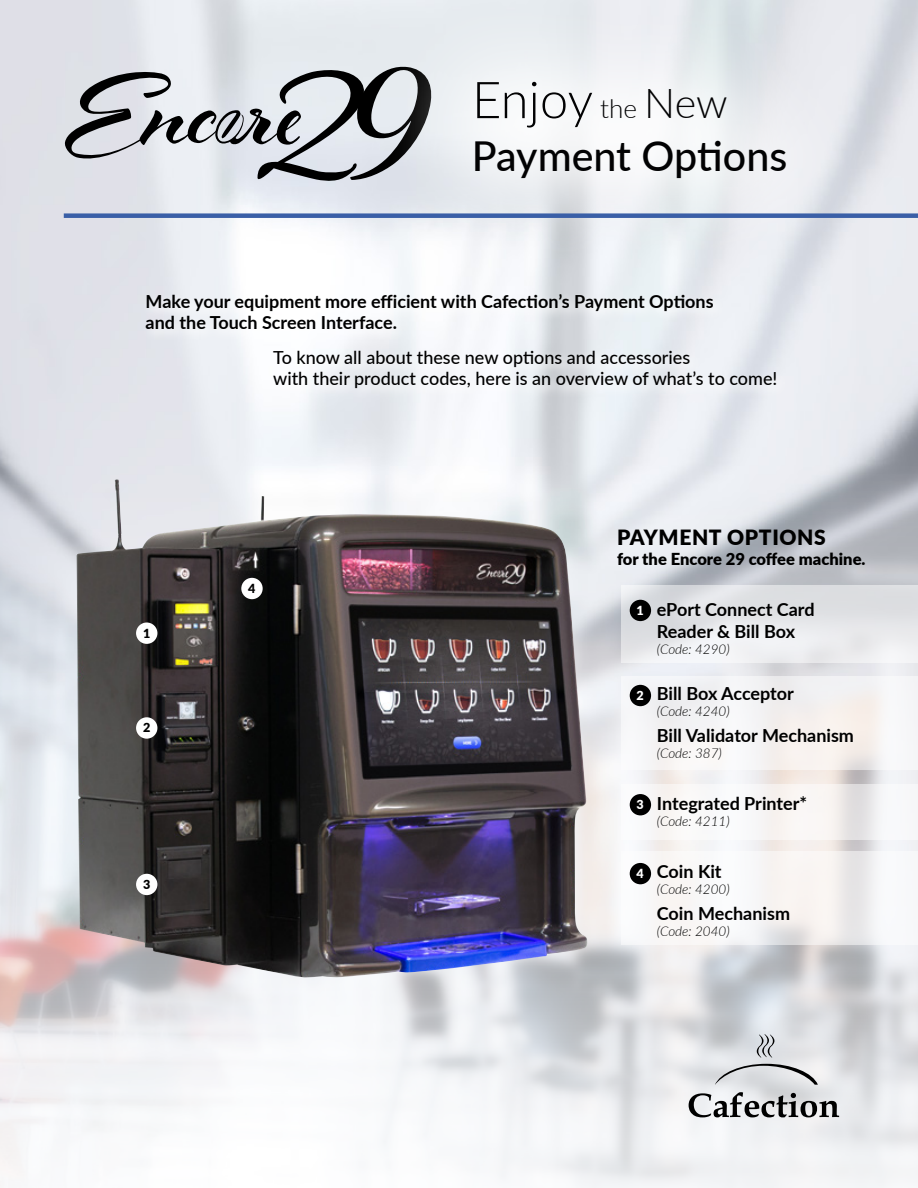
<style>
.page{position:relative;width:918px;height:1188px;background:#fff}
.page>*{position:absolute;margin:0;border:0;box-sizing:border-box;transform-origin:0 0}
.t1{font:300 50.85px "Lato";letter-spacing:-.005em;color:#020203}
.t2{font:500 41.25px "Lato";letter-spacing:-.005em;color:#020203}
.t3{font:900 21px "Lato";letter-spacing:.03em;color:#000}
.t4{font:700 18px/21.6px "Lato";color:#000}
.t5{font:500 18px/21.6px "Lato";color:#000}
.t6{font:900 16.5px "Lato";color:#000}
.t7{font:italic 300 13.5px "Lato";color:#000}
.t8{font:900 12.6px "Lato";color:#fff}
.t9{font:900 12.6px "Lato";color:#000}
.s1{font-size:26.1px}
.s2{font-size:41.25px}
</style>
<div class="page">
<svg style="left:621px;top:851px;width:297px;height:94px;fill:#f8f6f5"></svg>
<div style="left:621px;top:676px;width:297px;height:94px;background:#f5f2f3"></div>
<div style="left:621px;top:585px;width:297px;height:78px;background:linear-gradient(to bottom,#d8dade,#f1f1f4)"></div>
<svg style="left:621px;top:784px;width:297px;height:55px;fill:#f8f7f6"></svg>
<svg style="left:715px;top:1064px;width:103px;height:21px;background:#c6c7c9"></svg>
<svg style="left:689px;top:1092px;width:150px;height:25px;background:#9e9fa1"></svg>
<svg style="left:757px;top:1034px;width:17px;height:24px"></svg>
<img style="left:76px;top:479px;width:511px;height:498px">
<svg style="left:141px;top:290px;width:648px;height:112px;fill:#eef1f5"></svg>
<svg style="left:64px;top:64px;width:320px;height:120px;background:#b7babf"></svg>
<svg style="left:384px;top:0;width:490px;height:265px;fill:#eaedf1"></svg>
<div style="left:64px;top:213px;width:854px;height:5px;background:#3a5fa7"></div>
<div style="left:630px;top:600px;width:21px;height:21px;background:#000;border-radius:50%"></div>
<div style="left:630px;top:685px;width:21px;height:21px;background:#000;border-radius:50%"></div>
<div style="left:630px;top:794px;width:21px;height:21px;background:#000;border-radius:50%"></div>
<div style="left:630px;top:863px;width:21px;height:21px;background:#000;border-radius:50%"></div>
<div style="left:136px;top:623px;width:21px;height:21px;background:#fff;border-radius:50%"></div>
<div style="left:241px;top:578px;width:22px;height:21px;background:#fff;border-radius:50%"></div>
<div style="left:136px;top:717px;width:21px;height:22px;background:#fff;border-radius:50%"></div>
<div style="left:136px;top:874px;width:21px;height:21px;background:#fff;border-radius:50%"></div>
<h1 class="t1" style="left:472px;top:65px;width:257px">Enjoy <span class="s1">the</span> <span class="s2">New</span></h1>
<h2 class="t2" style="left:472px;top:126px;width:317px">Payment Options</h2>
<p class="t4" style="left:146px;top:290px;width:570px">Make your equipment more efficient with Cafection’s Payment Options and the Touch Screen Interface.</p>
<p class="t5" style="left:273px;top:346px;width:506px">To know all about these new options and accessories<br>with their product codes, here is an overview of what’s to come!</p>
<p class="t9" style="left:143px;top:624px;width:9px">1</p>
<p class="t9" style="left:143px;top:718px;width:9px">2</p>
<p class="t9" style="left:143px;top:875px;width:9px">3</p>
<p class="t9" style="left:248px;top:579px;width:9px">4</p>
<p class="t3" style="left:617px;top:521px;width:210px">PAYMENT OPTIONS</p>
<p class="t6" style="left:617px;top:546px;width:250px">for the Encore 29 coffee machine.</p>
<p class="t8" style="left:637px;top:601px;width:9px">1</p>
<p class="t8" style="left:637px;top:686px;width:9px">2</p>
<p class="t8" style="left:637px;top:795px;width:9px">3</p>
<p class="t8" style="left:637px;top:864px;width:9px">4</p>
<p class="t4" style="left:657px;top:598px;width:159px">ePort Connect Card<br>Reader &amp; Bill Box</p>
<p class="t7" style="left:657px;top:639px;width:74px">(Code: 4290)</p>
<p class="t4" style="left:657px;top:682px;width:139px">Bill Box Acceptor</p>
<p class="t7" style="left:657px;top:702px;width:74px">(Code: 4240)</p>
<p class="t4" style="left:657px;top:724px;width:199px">Bill Validator Mechanism</p>
<p class="t7" style="left:657px;top:744px;width:67px">(Code: 387)</p>
<p class="t4" style="left:657px;top:792px;width:152px">Integrated Printer*</p>
<p class="t7" style="left:657px;top:812px;width:74px">(Code: 4211)</p>
<p class="t4" style="left:657px;top:860px;width:66px">Coin Kit</p>
<p class="t7" style="left:657px;top:880px;width:74px">(Code: 4200)</p>
<p class="t4" style="left:657px;top:902px;width:135px">Coin Mechanism</p>
<p class="t7" style="left:657px;top:922px;width:74px">(Code: 2040)</p>
</div>
